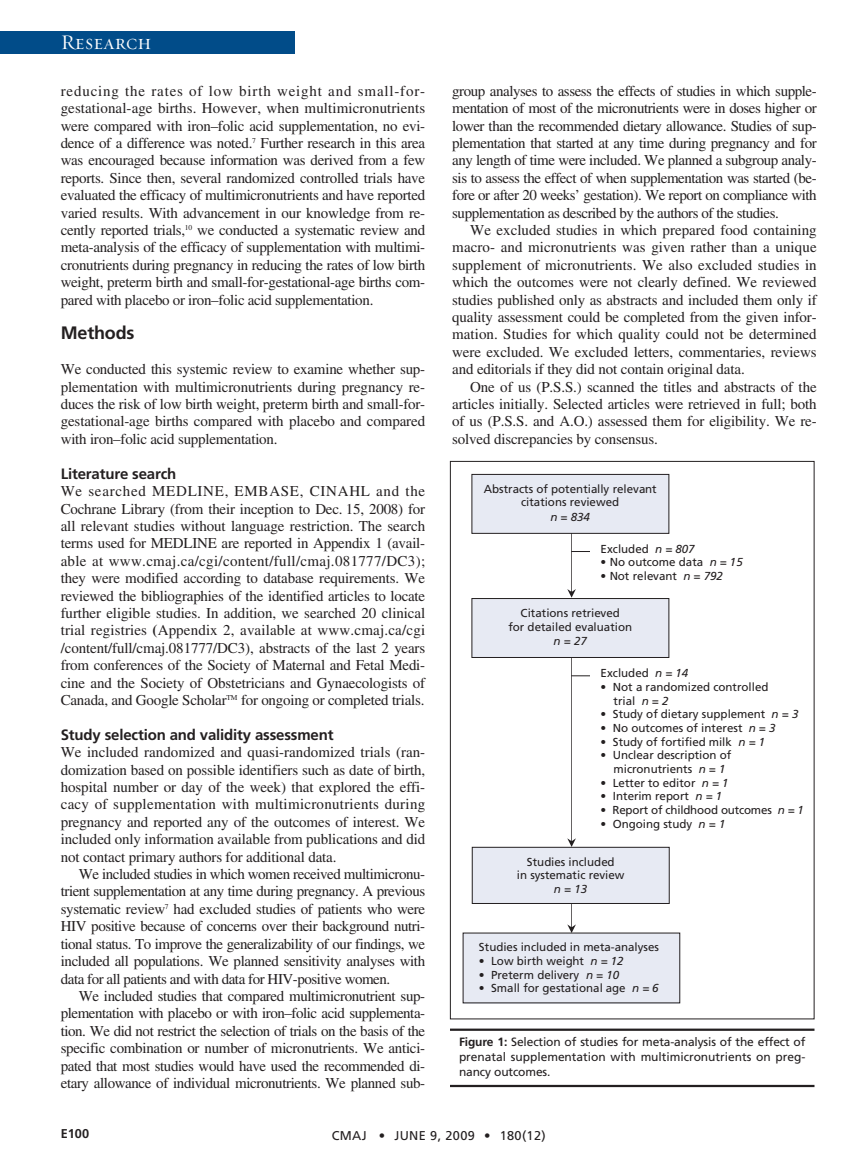
<style>
.page{position:relative;width:864px;height:1175px;background:#fff}
.page>*{position:absolute;margin:0;border:0;box-sizing:border-box;transform-origin:0 0}
.t1{font:21px "Requiem Display HTF Small Caps";letter-spacing:.005em;color:#fff}
.t2{font:700 18px "Frutiger";letter-spacing:-.01em;color:#231f20}
.t3{font:15px/17.4px "Times";letter-spacing:-.015em;color:#231f20;text-align:justify}
.t4{font:700 15px "Frutiger";letter-spacing:-.01em;color:#231f20}
.t5{font:12.75px "Frutiger";letter-spacing:.03em;color:#231f20}
.t6{font:700 12.75px "Frutiger";color:#231f20}
.t7{font:12px/15px "Frutiger";letter-spacing:-.005em;color:#231f20;text-align:justify}
.t8{font:11.55px/13.6px "Frutiger";color:#231f20;text-align:center}
.t9{font:italic 11.55px "Frutiger";color:#231f20}
.s1{font-weight:700}
.s2{font-style:italic}
</style>
<div class="page">
<div style="left:0;top:32px;width:295px;height:22px;background:#014c89"></div>
<svg style="left:567px;top:533px;width:9px;height:64px"></svg>
<hr style="left:572px;top:551px;width:181px;height:1px;background:#231f20">
<svg style="left:567px;top:658px;width:9px;height:189px"></svg>
<hr style="left:572px;top:675px;width:181px;height:1px;background:#231f20">
<svg style="left:567px;top:903px;width:9px;height:29px"></svg>
<div style="left:472px;top:474px;width:197px;height:59px;background:#e7eaf3"></div>
<div style="left:472px;top:474px;width:197px;height:59px;border:1px solid #231f20"></div>
<div style="left:472px;top:598px;width:197px;height:59px;background:#e7eaf3"></div>
<div style="left:472px;top:598px;width:197px;height:60px;border:1px solid #231f20"></div>
<div style="left:472px;top:847px;width:197px;height:56px;background:#e7eaf3"></div>
<div style="left:472px;top:847px;width:198px;height:56px;border:1px solid #231f20"></div>
<div style="left:463px;top:933px;width:217px;height:70px;background:#e7eaf3"></div>
<div style="left:590px;top:537px;width:179px;height:51px;background:#fff"></div>
<div style="left:590px;top:661px;width:224px;height:175px;background:#fff"></div>
<hr style="left:450px;top:1028px;width:365px;height:2px;background:#231f20">
<hr style="left:450px;top:1084px;width:365px;height:3px;background:#231f20">
<h1 class="t1" style="left:61px;top:30px;width:92px">Research</h1>
<p class="t3" style="left:61px;top:83px;width:366px">reducing the rates of low birth weight and small-for&shy;gestational-age births. However, when multimicronutrients were compared with iron–folic acid supplementation, no evi&shy;dence of a difference was noted.<sup>7</sup> Further research in this area was encouraged because information was derived from a few reports. Since then, several randomized controlled trials have evaluated the efficacy of multimicronutrients and have reported varied results. With advancement in our knowledge from re&shy;cently reported trials,<sup>10</sup> we conducted a systematic review and meta-analysis of the efficacy of supplementation with multimi&shy;cronutrients during pregnancy in reducing the rates of low birth weight, preterm birth and small-for-gestational-age births com&shy;pared with placebo or iron–folic acid supplementation.</p>
<p class="t2" style="left:61px;top:326px;width:75px">Methods</p>
<p class="t3" style="left:61px;top:362px;width:366px">We conducted this systemic review to examine whether sup&shy;plementation with multimicronutrients during pregnancy re&shy;duces the risk of low birth weight, preterm birth and small-for&shy;gestational-age births compared with placebo and compared with iron–folic acid supplementation.</p>
<p class="t4" style="left:61px;top:467px;width:117px">Literature search</p>
<p class="t3" style="left:61px;top:484px;width:366px">We searched MEDLINE, EMBASE, CINAHL and the Cochrane Library (from their inception to Dec. 15, 2008) for all relevant studies without language restriction. The search terms used for MEDLINE are reported in Appendix 1 (avail&shy;able at www.cmaj.ca/cgi/content/full/cmaj.081777/DC3); they were modified according to database requirements. We reviewed the bibliographies of the identified articles to locate further eligible studies. In addition, we searched 20 clinical trial registries <span class="s1">(</span>Appendix 2, available at www.cmaj.ca/cgi /content/full/cmaj.081777/DC3), abstracts of the last 2 years from conferences of the Society of Maternal and Fetal Medi&shy;cine and the Society of Obstetricians and Gynaecologists of Canada, and Google Scholar<sup>TM</sup> for ongoing or completed trials.</p>
<p class="t4" style="left:61px;top:728px;width:274px">Study selection and validity assessment</p>
<p class="t3" style="left:61px;top:745px;width:366px">We included randomized and quasi-randomized trials (ran&shy;domization based on possible identifiers such as date of birth, hospital number or day of the week) that explored the effi&shy;cacy of supplementation with multimicronutrients during pregnancy and reported any of the outcomes of interest. We included only information available from publications and did not contact primary authors for additional data.</p>
<p class="t3" style="left:61px;top:866px;width:366px;text-indent:18px">We included studies in which women received multimicronu&shy;trient supplementation at any time during pregnancy. A previous systematic review<sup>7</sup> had excluded studies of patients who were HIV positive because of concerns over their background nutri&shy;tional status. To improve the generalizability of our findings, we included all populations. We planned sensitivity analyses with data for all patients and with data for HIV-positive women.</p>
<p class="t3" style="left:61px;top:988px;width:366px;text-indent:18px">We included studies that compared multimicronutrient sup&shy;plementation with placebo or with iron–folic acid supplementa&shy;tion. We did not restrict the selection of trials on the basis of the specific combination or number of micronutrients. We antici&shy;pated that most studies would have used the recommended di&shy;etary allowance of individual micronutrients. We planned sub-</p>
<p class="t3" style="left:452px;top:83px;width:366px">group analyses to assess the effects of studies in which supple&shy;mentation of most of the micronutrients were in doses higher or lower than the recommended dietary allowance. Studies of sup&shy;plementation that started at any time during pregnancy and for any length of time were included. We planned a subgroup analy&shy;sis to assess the effect of when supplementation was started (be&shy;fore or after 20 weeks’ gestation). We report on compliance with supplementation as described by the authors of the studies.</p>
<p class="t3" style="left:452px;top:223px;width:366px;text-indent:18px">We excluded studies in which prepared food containing macro- and micronutrients was given rather than a unique supplement of micronutrients. We also excluded studies in which the outcomes were not clearly defined. We reviewed studies published only as abstracts and included them only if quality assessment could be completed from the given infor&shy;mation. Studies for which quality could not be determined were excluded. We excluded letters, commentaries, reviews and editorials if they did not contain original data.</p>
<p class="t3" style="left:452px;top:379px;width:366px;text-indent:18px">One of us (P.S.S.) scanned the titles and abstracts of the articles initially. Selected articles were retrieved in full; both of us (P.S.S. and A.O.) assessed them for eligibility. We re&shy;solved discrepancies by consensus.</p>
<p class="t8" style="left:484px;top:483px;width:174px">Abstracts of potentially relevant citations reviewed</p>
<p class="t9" style="left:550px;top:512px;width:41px">n = 834</p>
<p class="t8" style="left:601px;top:542px;width:96px">Excluded <span class="s2">n = 807</span></p>
<p class="t8" style="left:601px;top:556px;width:144px">• No outcome data <span class="s2">n = 15</span></p>
<p class="t8" style="left:601px;top:570px;width:124px">• Not relevant <span class="s2">n = 792</span></p>
<p class="t8" style="left:508px;top:607px;width:125px">Citations retrieved<br>for detailed evaluation</p>
<p class="t9" style="left:554px;top:636px;width:35px">n = 27</p>
<p class="t8" style="left:601px;top:667px;width:89px">Excluded <span class="s2">n = 14</span></p>
<p class="t8" style="left:614px;top:681px;width:157px;text-align:left;text-indent:-13px">• Not a randomized controlled trial <span class="s2">n = 2</span></p>
<p class="t8" style="left:601px;top:708px;width:199px">• Study of dietary supplement <span class="s2">n = 3</span></p>
<p class="t8" style="left:601px;top:722px;width:176px">• No outcomes of interest <span class="s2">n = 3</span></p>
<p class="t8" style="left:601px;top:735px;width:166px">• Study of fortified milk <span class="s2">n = 1</span></p>
<p class="t8" style="left:613px;top:749px;width:120px;text-align:left;text-indent:-13px">• Unclear description of micronutrients <span class="s2">n = 1</span></p>
<p class="t8" style="left:601px;top:776px;width:130px">• Letter to editor <span class="s2">n = 1</span></p>
<p class="t8" style="left:601px;top:790px;width:123px">• Interim report <span class="s2">n = 1</span></p>
<p class="t8" style="left:601px;top:804px;width:205px">• Report of childhood outcomes <span class="s2">n = 1</span></p>
<p class="t8" style="left:601px;top:817px;width:126px">• Ongoing study <span class="s2">n = 1</span></p>
<p class="t8" style="left:517px;top:855px;width:109px">Studies included<br>in systematic review</p>
<p class="t9" style="left:554px;top:884px;width:35px">n = 13</p>
<p class="t8" style="left:479px;top:941px;width:181px">Studies included in meta-analyses</p>
<p class="t8" style="left:479px;top:955px;width:146px">• Low birth weight <span class="s2">n = 12</span></p>
<p class="t8" style="left:479px;top:968px;width:142px">• Preterm delivery <span class="s2">n = 10</span></p>
<p class="t8" style="left:479px;top:982px;width:181px">• Small for gestational age <span class="s2">n = 6</span></p>
<p class="t7" style="left:459px;top:1035px;width:348px"><span class="s1">Figure 1:</span> Selection of studies for meta-analysis of the effect of prenatal supplementation with multimicronutrients on preg&shy;nancy outcomes.</p>
<p class="t6" style="left:61px;top:1128px;width:30px">E100</p>
<p class="t5" style="left:332px;top:1130px;width:215px">CMAJ • JUNE 9, 2009 • 180(12)</p>
</div>
